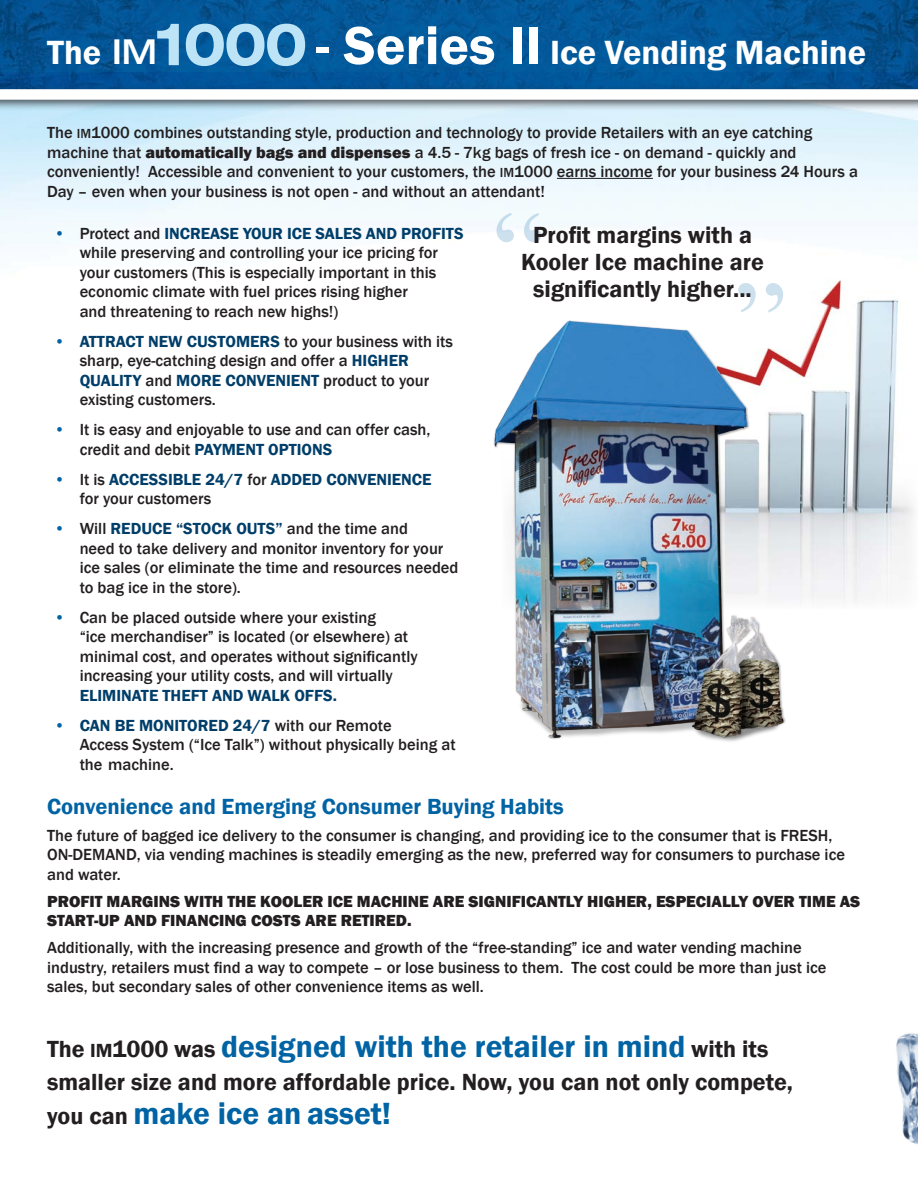
<style>
.page{position:relative;width:918px;height:1188px;background:#fff}
.page>*{position:absolute;margin:0;border:0;box-sizing:border-box;transform-origin:0 0}
.t1{font:600 34.5px "Franklin Gothic";color:#fff}
.t2{font:600 31.5px "Franklin Gothic";color:#0063a4}
.t3{font:600 24px/27px "Franklin Gothic";color:#231f20;text-align:center}
.t4{font:600 22.5px "Franklin Gothic";color:#0063a4}
.t5{font:500 16.5px/19.5px "Franklin Gothic";color:#231f20}
.t6{font:800 16.5px/19.5px "Franklin Gothic";color:#231f20}
.t7{font:600 16.5px/19.5px "Franklin Gothic";color:#003e69}
.s1{font-family:"Helvetica Neue";font-weight:500;font-stretch:expanded}
.s2{font-family:"Helvetica Neue";font-weight:500;font-stretch:expanded;font-size:55.5px;color:#bce3f6}
.s3{font-size:55.5px}
.s4{font-size:13.5px}
.s5{font-weight:800}
.s6{color:#0063a4}
.s7{font-weight:600;color:#003e69}
.s8{font-weight:500;color:#0063a4}
.s9{font-weight:500;color:#231f20}
.s10{font-size:24px;color:#231f20}
.s11{font-size:19.5px;color:#231f20}
</style>
<div class="page">
<svg style="left:0;top:111px;width:918px;height:134px"></svg>
<img style="left:0;top:0;width:918px;height:84px">
<hr style="left:557px;top:178px;width:96px;height:1px;background:#231f20">
<svg style="left:156px;top:23px;width:150px;height:44px;background:#2f7ab1"></svg>
<img style="left:820px;top:280px;width:94px;height:321px">
<img style="left:494px;top:321px;width:334px;height:421px">
<svg style="left:497px;top:213px;width:44px;height:29px"></svg>
<svg style="left:738px;top:283px;width:45px;height:30px"></svg>
<img style="left:896px;top:1033px;width:22px;height:112px">
<div style="left:0;top:84px;width:918px;height:27px;background:#231f20;opacity:.75"></div>
<div style="left:0;top:89px;width:918px;height:11px;background:#fff"></div>
<p class="t1" style="left:47px;top:31px;width:821px">The <span class="s1">IM</span><span class="s2">1000</span> <span class="s3">- Series II</span> Ice Vending Machine</p>
<p class="t5" style="left:47px;top:123px;width:812px">The <span class="s4">IM</span>1000 combines outstanding style, production and technology to provide Retailers with an eye catching machine that <span class="s5">automatically bags and dispenses</span> a 4.5 - 7kg bags of fresh ice - on demand - quickly and conveniently! Accessible and convenient to your customers, the <span class="s4">IM</span>1000 earns income for your business 24 Hours a Day – even when your business is not open - and without an attendant!</p>
<p class="t5" style="left:80px;top:224px;width:385px;text-indent:-25px"><span class="s6">•</span> Protect and <span class="s7">INCREASE YOUR ICE SALES AND PROFITS </span>while preserving and controlling your ice pricing for your customers (This is especially important in this economic climate with fuel prices rising higher<br>and threatening to reach new highs!)</p>
<p class="t5" style="left:80px;top:332px;width:375px;text-indent:-25px"><span class="s6">•</span> <span class="s7">ATTRACT NEW CUSTOMERS</span> to your business with its sharp, eye-catching design and offer a <span class="s7">HIGHER QUALITY</span> and <span class="s7">MORE CONVENIENT</span> product to your existing customers.</p>
<p class="t5" style="left:80px;top:420px;width:352px;text-indent:-25px"><span class="s6">•</span> It is easy and enjoyable to use and can offer cash, credit and debit <span class="s7">PAYMENT OPTIONS</span></p>
<p class="t7" style="left:80px;top:470px;width:354px;text-indent:-25px"><span class="s8">•</span> <span class="s9">It is</span> ACCESSIBLE 24/7 <span class="s9">for</span> ADDED CONVENIENCE <span class="s9">for your customers</span></p>
<p class="t5" style="left:80px;top:519px;width:380px;text-indent:-25px"><span class="s6">•</span> Will <span class="s7">REDUCE “STOCK OUTS”</span> and the time and<br>need to take delivery and monitor inventory for your ice sales (or eliminate the time and resources needed to bag ice in the store).</p>
<p class="t5" style="left:80px;top:608px;width:340px;text-indent:-25px"><span class="s6">•</span> Can be placed outside where your existing<br>“ice merchandiser” is located (or elsewhere) at minimal cost, and operates without significantly increasing your utility costs, and will virtually <span class="s7">ELIMINATE THEFT AND WALK OFFS.</span></p>
<p class="t5" style="left:80px;top:716px;width:378px;text-indent:-25px"><span class="s6">•</span> <span class="s7">CAN BE MONITORED 24/7</span> with our Remote<br>Access System (“Ice Talk”) without physically being at the machine.</p>
<p class="t3" style="left:521px;top:222px;width:244px">Profit margins with a<br>Kooler Ice machine are significantly higher...</p>
<p class="t4" style="left:47px;top:792px;width:518px">Convenience and Emerging Consumer Buying Habits</p>
<p class="t5" style="left:47px;top:826px;width:799px">The future of bagged ice delivery to the consumer is changing, and providing ice to the consumer that is FRESH,<br>ON-DEMAND, via vending machines is steadily emerging as the new, preferred way for consumers to purchase ice and water.</p>
<p class="t6" style="left:47px;top:891px;width:815px">PROFIT MARGINS WITH THE KOOLER ICE MACHINE ARE SIGNIFICANTLY HIGHER, ESPECIALLY OVER TIME AS<br>START-UP AND FINANCING COSTS ARE RETIRED.</p>
<p class="t5" style="left:47px;top:938px;width:781px">Additionally, with the increasing presence and growth of the “free-standing” ice and water vending machine industry, retailers must find a way to compete – or lose business to them. The cost could be more than just ice sales, but secondary sales of other convenience items as well.</p>
<p class="t2" style="left:47px;top:1027px;width:723px"><span class="s10">The</span> <span class="s11">IM</span><span class="s10">1000 was</span> designed with the retailer in mind <span class="s10">with its</span></p>
<p class="t3" style="left:47px;top:1069px;width:747px">smaller size and more affordable price. Now, you can not only compete,</p>
<p class="t2" style="left:47px;top:1094px;width:346px"><span class="s10">you can</span> make ice an asset!</p>
</div>
